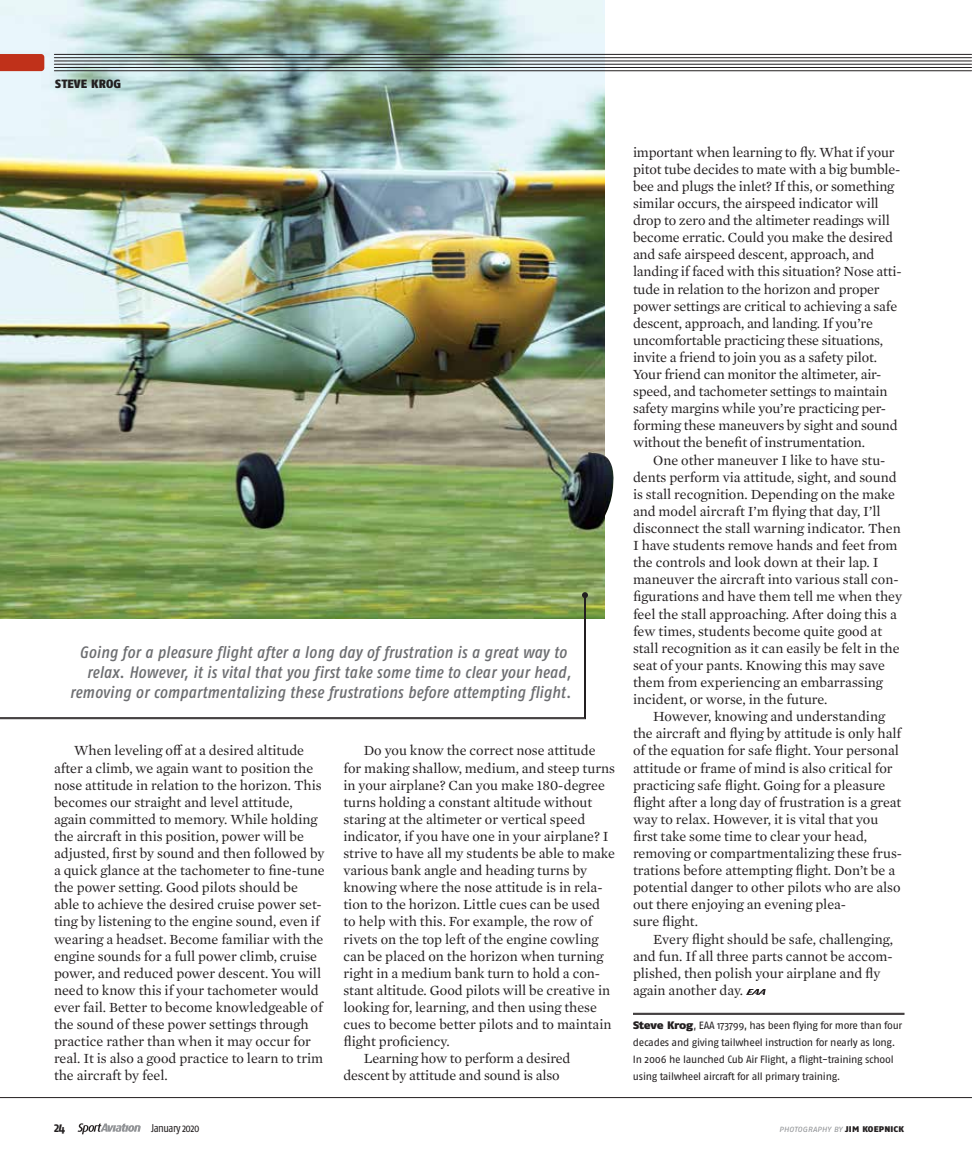
<style>
.page{position:relative;width:972px;height:1175px;background:#fff}
.page>*{position:absolute;margin:0;border:0;box-sizing:border-box;transform-origin:0 0}
.t1{font:italic 500 condensed 16.5px/20.2px "Fago OT";letter-spacing:.015em;color:#6d6e71;text-align:right}
.t2{font:14.25px/17.1px "Mercury Text G1";color:#231f20}
.t3{font:700 condensed 13.5px "Fago OT";color:#231f20}
.t4{font:900 12px "Fago OT";letter-spacing:.01em;color:#231f20}
.t5{font:condensed 11.25px "Fago OT";letter-spacing:-.04em;color:#231f20}
.t6{font:10.5px/17.1px "Fago OT";letter-spacing:-.03em;color:#231f20}
.t7{font:7.5px "Fago OT Extd Ita";letter-spacing:.02em;color:#939598}
.s1{font-family:"Fago OT Extd";font-weight:900;font-size:10.8px}
.s2{font-family:"Fago OT Extd";font-weight:900;font-size:8.25px;color:#231f20}
</style>
<div class="page">
<hr style="left:633px;top:1013px;width:271px;height:1px;background:#231f20">
<hr style="left:633px;top:1014px;width:271px;height:1px;background:#231f20">
<svg style="left:746px;top:989px;width:20px;height:5px"></svg>
<img style="left:0;top:0;width:605px;height:618px">
<svg style="left:0;top:594px;width:586px;height:125px"></svg>
<svg style="left:582px;top:592px;width:6px;height:6px"></svg>
<img style="left:588px;top:451px;width:26px;height:70px">
<hr style="left:0;top:1097px;width:972px;height:1px;background:#231f20">
<svg style="left:78px;top:1123px;width:63px;height:11px"></svg>
<svg style="left:0;top:54px;width:44px;height:17px"></svg>
<hr style="left:54px;top:54px;width:918px;height:1px;background:#231f20">
<hr style="left:54px;top:70px;width:918px;height:1px;background:#231f20">
<hr style="left:54px;top:67px;width:918px;height:1px;background:#231f20">
<hr style="left:54px;top:64px;width:918px;height:1px;background:#231f20">
<hr style="left:54px;top:61px;width:918px;height:1px;background:#231f20">
<hr style="left:54px;top:57px;width:918px;height:1px;background:#231f20">
<p class="t4" style="left:55px;top:77px;width:68px">STEVE KROG</p>
<p class="t1" style="left:70px;top:641px;width:503px">Going for a pleasure flight after a long day of frustration is a great way to relax. However, it is vital that you first take some time to clear your head, removing or compartmentalizing these frustrations before attempting flight.</p>
<p class="t2" style="left:54px;top:741px;width:272px;text-indent:20px">When leveling off at a desired altitude after a climb, we again want to position the nose attitude in relation to the horizon. This becomes our straight and level attitude, again committed to memory. While holding the aircraft in this position, power will be adjusted, first by sound and then followed by a quick glance at the tachometer to fine-tune the power setting. Good pilots should be able to achieve the desired cruise power set&shy;ting by listening to the engine sound, even if wearing a headset. Become familiar with the engine sounds for a full power climb, cruise power, and reduced power descent. You will need to know this if your tachometer would ever fail. Better to become knowledgeable of the sound of these power settings through practice rather than when it may occur for real. It is also a good practice to learn to trim the aircraft by feel.</p>
<p class="t2" style="left:364px;top:741px;width:233px">Do you know the correct nose attitude</p>
<p class="t2" style="left:344px;top:758px;width:273px">for making shallow, medium, and steep turns</p>
<p class="t2" style="left:344px;top:775px;width:263px">in your airplane? Can you make 180-degree</p>
<p class="t2" style="left:344px;top:792px;width:250px">turns holding a constant altitude without</p>
<p class="t2" style="left:344px;top:809px;width:243px">staring at the altimeter or vertical speed</p>
<p class="t2" style="left:344px;top:827px;width:267px">indicator, if you have one in your airplane? I</p>
<p class="t2" style="left:344px;top:844px;width:273px">strive to have all my students be able to make</p>
<p class="t2" style="left:344px;top:861px;width:245px">various bank angle and heading turns by</p>
<p class="t2" style="left:344px;top:878px;width:261px">knowing where the nose attitude is in rela-</p>
<p class="t2" style="left:344px;top:895px;width:258px">tion to the horizon. Little cues can be used</p>
<p class="t2" style="left:344px;top:912px;width:250px">to help with this. For example, the row of</p>
<p class="t2" style="left:344px;top:929px;width:257px">rivets on the top left of the engine cowling</p>
<p class="t2" style="left:344px;top:946px;width:262px">can be placed on the horizon when turning</p>
<p class="t2" style="left:344px;top:963px;width:258px">right in a medium bank turn to hold a con-</p>
<p class="t2" style="left:344px;top:980px;width:268px">stant altitude. Good pilots will be creative in</p>
<p class="t2" style="left:344px;top:998px;width:255px">looking for, learning, and then using these</p>
<p class="t2" style="left:344px;top:1015px;width:270px">cues to become better pilots and to maintain</p>
<p class="t2" style="left:344px;top:1032px;width:108px">flight proficiency.</p>
<p class="t2" style="left:364px;top:1049px;width:208px">Learning how to perform a desired</p>
<p class="t2" style="left:344px;top:1066px;width:218px">descent by attitude and sound is also</p>
<p class="t2" style="left:633px;top:143px;width:270px">important when learning to fly. What if your pitot tube decides to mate with a big bumble&shy;bee and plugs the inlet? If this, or something similar occurs, the airspeed indicator will drop to zero and the altimeter readings will become erratic. Could you make the desired and safe airspeed descent, approach, and landing if faced with this situation? Nose atti&shy;tude in relation to the horizon and proper power settings are critical to achieving a safe descent, approach, and landing. If you’re uncomfortable practicing these situations, invite a friend to join you as a safety pilot.<br>Your friend can monitor the altimeter, air&shy;speed, and tachometer settings to maintain safety margins while you’re practicing per&shy;forming these maneuvers by sight and sound without the benefit of instrumentation.</p>
<p class="t2" style="left:633px;top:450px;width:271px;text-indent:20px">One other maneuver I like to have stu&shy;dents perform via attitude, sight, and sound is stall recognition. Depending on the make and model aircraft I’m flying that day, I’ll disconnect the stall warning indicator. Then I have students remove hands and feet from the controls and look down at their lap. I maneuver the aircraft into various stall con&shy;figurations and have them tell me when they feel the stall approaching. After doing this a few times, students become quite good at stall recognition as it can easily be felt in the seat of your pants. Knowing this may save them from experiencing an embarrassing incident, or worse, in the future.</p>
<p class="t2" style="left:633px;top:707px;width:271px;text-indent:20px">However, knowing and understanding the aircraft and flying by attitude is only half of the equation for safe flight. Your personal attitude or frame of mind is also critical for practicing safe flight. Going for a pleasure flight after a long day of frustration is a great way to relax. However, it is vital that you first take some time to clear your head, removing or compartmentalizing these frus&shy;trations before attempting flight. Don’t be a potential danger to other pilots who are also out there enjoying an evening plea-<br>sure flight.</p>
<p class="t2" style="left:633px;top:929px;width:262px;text-indent:20px">Every flight should be safe, challenging, and fun. If all three parts cannot be accom&shy;plished, then polish your airplane and fly again another day.</p>
<p class="t6" style="left:633px;top:1016px;width:271px"><span class="s1">Steve Krog</span>, EAA 173799, has been flying for more than four decades and giving tailwheel instruction for nearly as long.<br>In 2006 he launched Cub Air Flight, a flight-training school using tailwheel aircraft for all primary training.</p>
<p class="t3" style="left:54px;top:1118px;width:13px">24</p>
<p class="t5" style="left:151px;top:1121px;width:50px">January 2020</p>
<p class="t7" style="left:779px;top:1124px;width:126px">PHOTOGRAPHY BY <span class="s2">JIM KOEPNICK</span></p>
</div>
